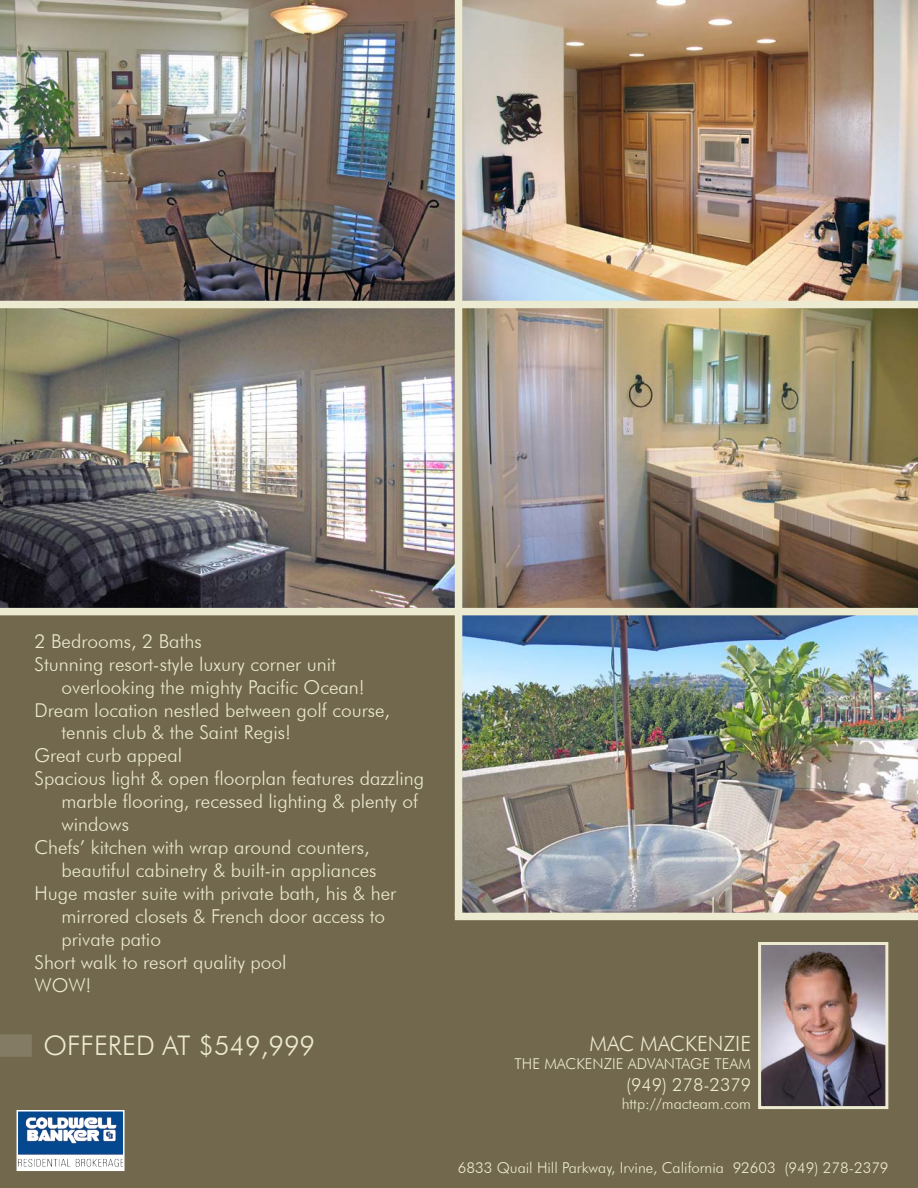
<style>
.page{position:relative;width:918px;height:1188px;background:#fff}
.page>*{position:absolute;margin:0;border:0;box-sizing:border-box;transform-origin:0 0}
.t1{font:300 27px "Futura BT";color:#ecead1}
.t2{font:300 21px "Futura BT";color:#ecead1}
.t3{font:300 19.2px/23px "Futura BT";color:#ecead1}
.t4{font:300 18px "Futura BT";color:#ecead1}
.t5{font:300 15px "Futura BT";color:#ecead1}
</style>
<div class="page">
<div style="left:0;top:607px;width:918px;height:581px;background:#71684d"></div>
<img style="left:762px;top:946px;width:122px;height:159px">
<div style="left:758px;top:942px;width:130px;height:167px;border:3px solid #ecead1"></div>
<svg style="left:0;top:1034px;width:32px;height:23px"></svg>
<svg style="left:16px;top:1109px;width:109px;height:63px"></svg>
<img style="left:462px;top:0;width:456px;height:301px">
<img style="left:0;top:308px;width:455px;height:300px">
<img style="left:0;top:0;width:455px;height:301px">
<img style="left:462px;top:615px;width:456px;height:298px">
<div style="left:455px;top:913px;width:463px;height:7px;background:#ecead1"></div>
<img style="left:462px;top:308px;width:456px;height:299px">
<div style="left:0;top:301px;width:918px;height:7px;background:#ecead1"></div>
<div style="left:455px;top:0;width:7px;height:915px;background:#ecead1"></div>
<div style="left:0;top:608px;width:918px;height:7px;background:#ecead1"></div>
<p class="t3" style="left:34px;top:629px;width:169px">2 Bedrooms, 2 Baths</p>
<p class="t3" style="left:62px;top:652px;width:305px;text-indent:-27px">Stunning resort-style luxury corner unit overlooking the mighty Pacific Ocean!</p>
<p class="t3" style="left:62px;top:698px;width:330px;text-indent:-27px">Dream location nestled between golf course, tennis club &amp; the Saint Regis!</p>
<p class="t3" style="left:34px;top:744px;width:149px">Great curb appeal</p>
<p class="t3" style="left:62px;top:767px;width:364px;text-indent:-27px">Spacious light &amp; open floorplan features dazzling marble flooring, recessed lighting &amp; plenty of windows</p>
<p class="t3" style="left:62px;top:836px;width:317px;text-indent:-27px">Chefs’ kitchen with wrap around counters, beautiful cabinetry &amp; built-in appliances</p>
<p class="t3" style="left:62px;top:882px;width:336px;text-indent:-27px">Huge master suite with private bath, his &amp; her mirrored closets &amp; French door access to private patio</p>
<p class="t3" style="left:34px;top:951px;width:254px">Short walk to resort quality pool</p>
<p class="t3" style="left:34px;top:973px;width:59px">WOW!</p>
<p class="t1" style="left:43px;top:1029px;width:273px">OFFERED AT $549,999</p>
<p class="t2" style="left:589px;top:1031px;width:163px">MAC MACKENZIE</p>
<p class="t5" style="left:514px;top:1055px;width:238px">THE MACKENZIE ADVANTAGE TEAM</p>
<p class="t4" style="left:626px;top:1073px;width:126px">(949) 278-2379</p>
<p class="t5" style="left:622px;top:1094px;width:131px">http://macteam.com</p>
<p class="t5" style="left:458px;top:1158px;width:432px">6833 Quail Hill Parkway, Irvine, California 92603 (949) 278-2379</p>
</div>
